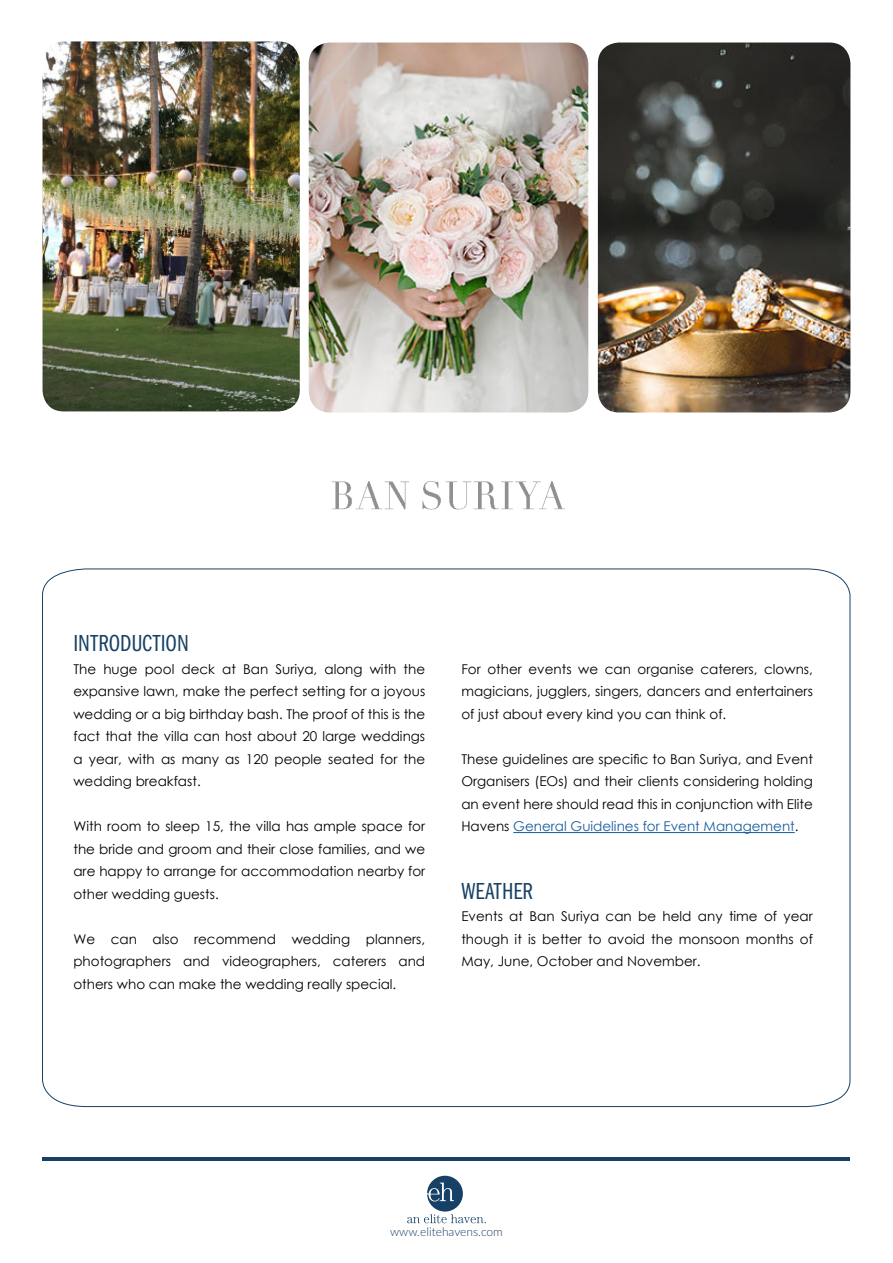
<style>
.page{position:relative;width:893px;height:1263px;background:#fff}
.page>*{position:absolute;margin:0;border:0;box-sizing:border-box;transform-origin:0 0}
.t1{font:24px "Franklin Gothic URW Com Boo";color:#174164}
.t2{font:13.5px/22.5px "Century Gothic";color:#000;text-align:justify}
.t3{font:300 12px "Lato";color:#174066}
.s1{color:#175d9e}
</style>
<div class="page">
<hr style="left:43px;top:1157px;width:807px;height:3px;background:#174066">
<svg style="left:407px;top:1176px;width:79px;height:47px"></svg>
<img style="left:598px;top:43px;width:252px;height:369px">
<svg style="left:42px;top:568px;width:809px;height:539px"></svg>
<hr style="left:513px;top:832px;width:282px;height:1px;background:#175d9e">
<img style="left:332px;top:481px;width:233px;height:29px">
<img style="left:43px;top:41px;width:257px;height:370px">
<img style="left:309px;top:43px;width:279px;height:369px">
<p class="t1" style="left:73px;top:630px;width:117px">INTRODUCTION</p>
<p class="t2" style="left:73px;top:657px;width:353px">The huge pool deck at Ban Suriya, along with the expansive lawn, make the perfect setting for a joyous wedding or a big birthday bash. The proof of this is the fact that the villa can host about 20 large weddings a year, with as many as 120 people seated for the wedding breakfast.</p>
<p class="t2" style="left:73px;top:815px;width:353px">With room to sleep 15, the villa has ample space for the bride and groom and their close families, and we are happy to arrange for accommodation nearby for other wedding guests.</p>
<p class="t2" style="left:73px;top:927px;width:353px">We can also recommend wedding planners, photographers and videographers, caterers and others who can make the wedding really special.</p>
<p class="t2" style="left:461px;top:657px;width:353px">For other events we can organise caterers, clowns, magicians, jugglers, singers, dancers and entertainers of just about every kind you can think of.</p>
<p class="t2" style="left:461px;top:747px;width:353px">These guidelines are specific to Ban Suriya, and Event Organisers (EOs) and their clients considering holding an event here should read this in conjunction with Elite Havens <span class="s1">General Guidelines for Event Management</span>.</p>
<p class="t1" style="left:461px;top:878px;width:73px">WEATHER</p>
<p class="t2" style="left:461px;top:905px;width:353px">Events at Ban Suriya can be held any time of year though it is better to avoid the monsoon months of May, June, October and November.</p>
<p class="t3" style="left:390px;top:1223px;width:114px">www.elitehavens.com</p>
</div>
